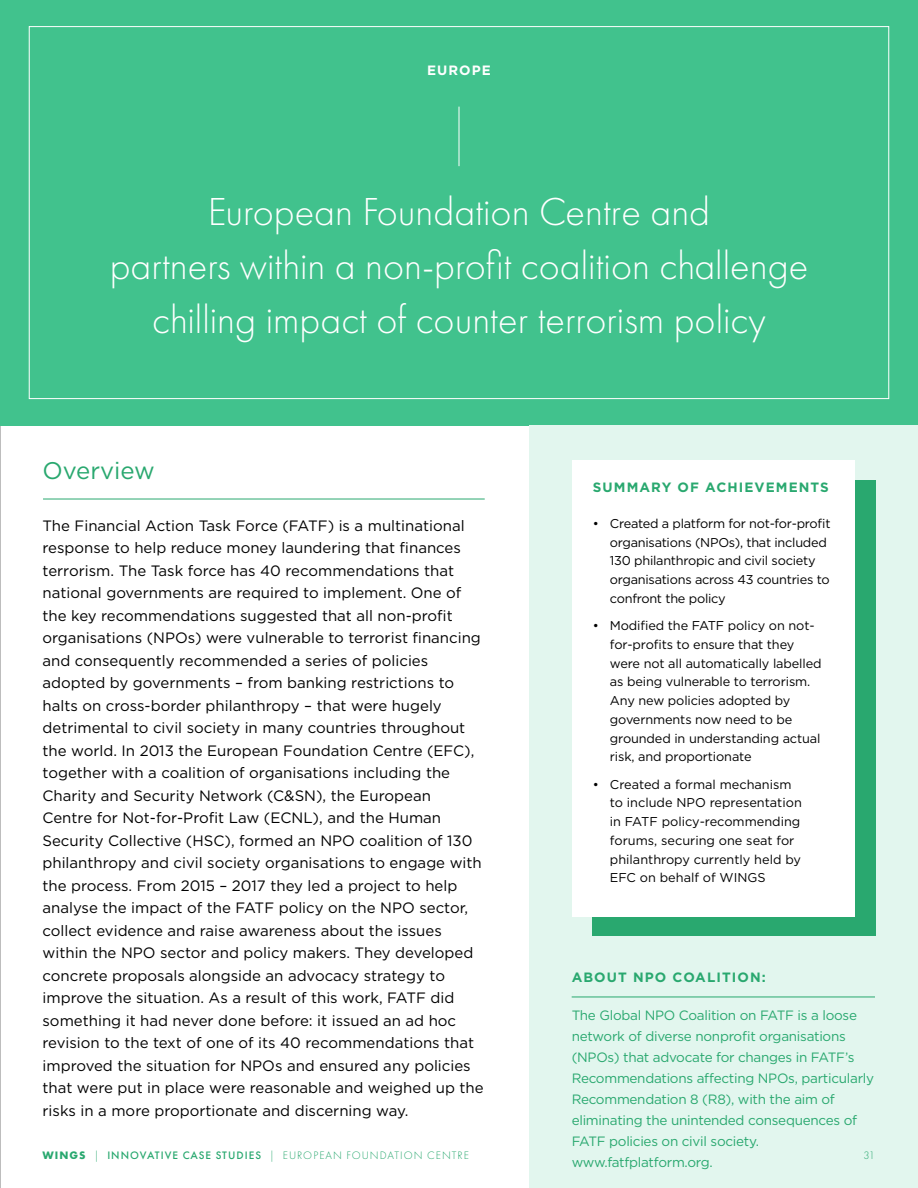
<style>
.page{position:relative;width:918px;height:1188px;background:#fff}
.page>*{position:absolute;margin:0;border:0;box-sizing:border-box;transform-origin:0 0}
.t1{font:300 40.5px/54px "Futura PT";color:#fff;text-align:center}
.t2{font:24px "Gotham";color:#29a86f}
.t3{font:15px/22.5px "Gotham";color:#000}
.t4{font:13.5px/21px "Gotham";letter-spacing:-.02em;color:#29a86f}
.t5{font:700 13.5px "Gotham";letter-spacing:.08em;color:#29a86f}
.t6{font:700 13.5px "Gotham";letter-spacing:.08em;color:#fff}
.t7{font:12.75px/18.8px "Gotham";letter-spacing:-.01em;color:#000}
.t8{font:300 11.25px "Futura PT";letter-spacing:.09em;color:#29a86f}
.s1{font-weight:700}
.s2{font-weight:500}
</style>
<div class="page">
<hr style="left:0;top:0;width:1px;height:1188px;background:#000">
<div style="left:0;top:0;width:918px;height:425px;background:#41c28d"></div>
<div style="left:530px;top:425px;width:388px;height:763px;background:#e2f6ee"></div>
<hr style="left:43px;top:499px;width:442px;height:1px;background:#29a86f">
<div style="left:592px;top:480px;width:283px;height:455px;background:#29a86f"></div>
<div style="left:572px;top:460px;width:282px;height:456px;background:#fff"></div>
<hr style="left:459px;top:107px;width:1px;height:59px;background:#fff">
<hr style="left:572px;top:997px;width:303px;height:1px;background:#29a86f">
<p class="t6" style="left:427px;top:61px;width:65px">EUROPE</p>
<h1 class="t1" style="left:110px;top:185px;width:700px">European Foundation Centre and<br>partners within a non-profit coalition challenge chilling impact of counter terrorism policy</h1>
<h2 class="t2" style="left:43px;top:455px;width:114px">Overview</h2>
<p class="t5" style="left:593px;top:478px;width:237px">SUMMARY OF ACHIEVEMENTS</p>
<p class="t7" style="left:610px;top:514px;width:222px;text-indent:-17px">• Created a platform for not-for-profit organisations (NPOs), that included 130 philanthropic and civil society organisations across 43 countries to confront the policy</p>
<p class="t7" style="left:610px;top:616px;width:213px;text-indent:-17px">• Modified the FATF policy on not&shy;for-profits to ensure that they were not all automatically labelled as being vulnerable to terrorism.<br>Any new policies adopted by governments now need to be grounded in understanding actual risk, and proportionate</p>
<p class="t7" style="left:610px;top:775px;width:193px;text-indent:-17px">• Created a formal mechanism to include NPO representation in FATF policy-recommending forums, securing one seat for philanthropy currently held by<br>EFC on behalf of WINGS</p>
<p class="t3" style="left:43px;top:514px;width:443px">The Financial Action Task Force (FATF) is a multinational response to help reduce money laundering that finances terrorism. The Task force has 40 recommendations that national governments are required to implement. One of the key recommendations suggested that all non-profit organisations (NPOs) were vulnerable to terrorist financing and consequently recommended a series of policies adopted by governments – from banking restrictions to halts on cross-border philanthropy – that were hugely detrimental to civil society in many countries throughout the world. In 2013 the European Foundation Centre (EFC), together with a coalition of organisations including the Charity and Security Network (C&amp;SN), the European Centre for Not-for-Profit Law (ECNL), and the Human Security Collective (HSC), formed an NPO coalition of 130 philanthropy and civil society organisations to engage with the process. From 2015 – 2017 they led a project to help analyse the impact of the FATF policy on the NPO sector, collect evidence and raise awareness about the issues within the NPO sector and policy makers. They developed concrete proposals alongside an advocacy strategy to improve the situation. As a result of this work, FATF did something it had never done before: it issued an ad hoc revision to the text of one of its 40 recommendations that improved the situation for NPOs and ensured any policies that were put in place were reasonable and weighed up the risks in a more proportionate and discerning way.</p>
<p class="t5" style="left:572px;top:968px;width:196px">ABOUT NPO COALITION:</p>
<p class="t4" style="left:572px;top:1005px;width:304px">The Global NPO Coalition on FATF is a loose network of diverse nonprofit organisations (NPOs) that advocate for changes in FATF’s Recommendations affecting NPOs, particularly Recommendation 8 (R8), with the aim of eliminating the unintended consequences of FATF policies on civil society. www.fatfplatform.org.</p>
<p class="t8" style="left:43px;top:1149px;width:428px"><span class="s1">WINGS</span> | <span class="s2">INNOVATIVE CASE STUDIES</span> | EUROPEAN FOUNDATION CENTRE</p>
<p class="t8" style="left:864px;top:1149px;width:13px">31</p>
</div>
